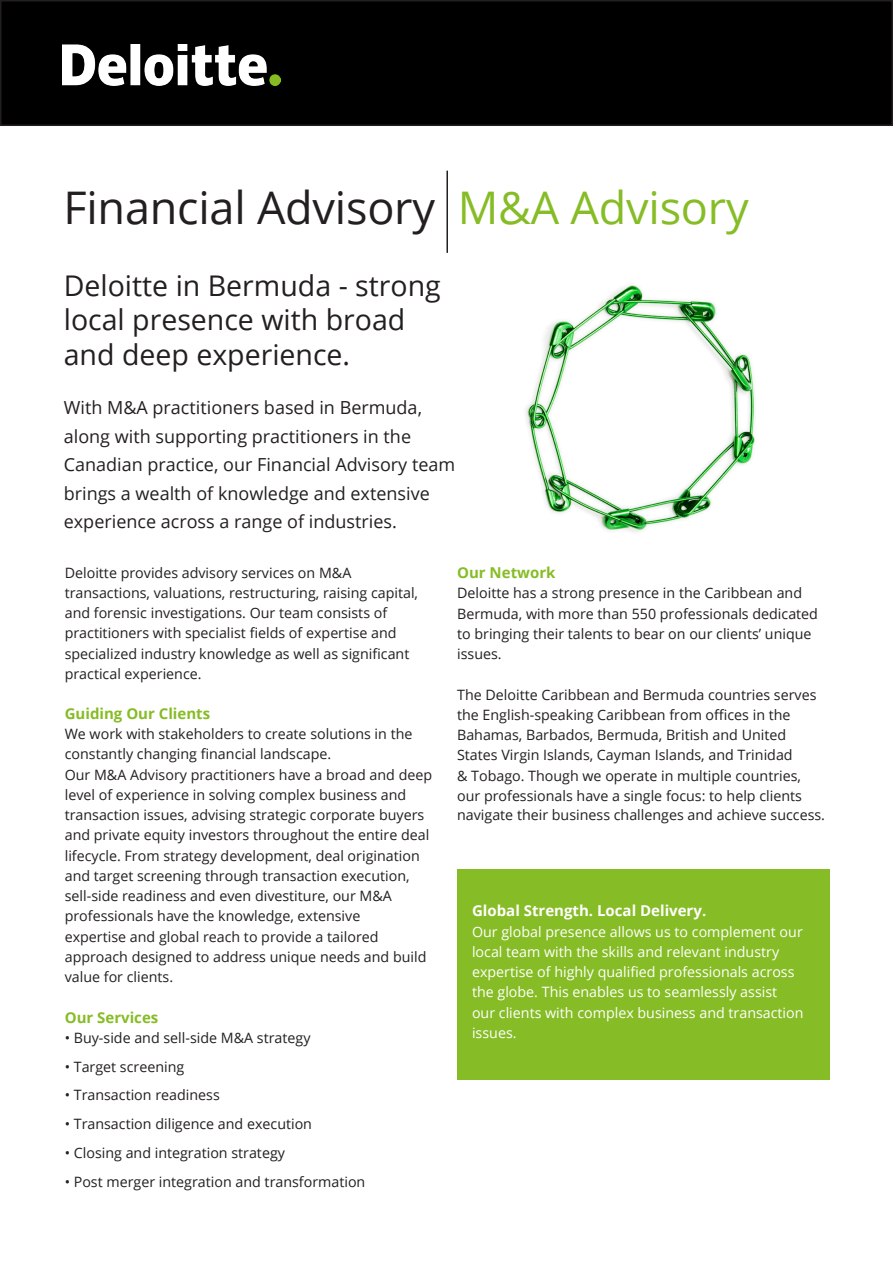
<style>
.page{position:relative;width:893px;height:1263px;background:#fff}
.page>*{position:absolute;margin:0;border:0;box-sizing:border-box;transform-origin:0 0}
.A_Page_Head__30-50pt{font:45px "Open Sans";letter-spacing:-.005em;color:#231f20}
.t1{font:28.5px/34.5px "Open Sans";color:#231f20}
.t2{font:18px/28.5px "Open Sans";color:#231f20}
.Body_Copy{font:700 15px "Open Sans";color:#86bc25}
.t3{font:700 15px "Open Sans";color:#fff}
.Body_Copy-2{font:14.25px/20.2px "Open Sans";color:#231f20}
.t4{font:14.25px/20.2px "Open Sans";color:#fff}
.s1{color:#86bc25}
</style>
<div class="page">
<hr style="left:446px;top:171px;width:2px;height:82px;background:#231f20">
<div style="left:457px;top:869px;width:372px;height:210px;background:#86bc25"></div>
<img style="left:526px;top:285px;width:229px;height:247px">
<div style="left:1px;top:1px;width:891px;height:124px;background:#000"></div>
<div style="left:0;top:0;width:893px;height:126px;border:2px solid #231f20"></div>
<img style="left:63px;top:45px;width:218px;height:40px">
<p class="A_Page_Head__30-50pt" style="left:63px;top:177px;width:687px">Financial Advisory <span class="s1">M&amp;A Advisory</span></p>
<p class="t1" style="left:64px;top:267px;width:379px">Deloitte in Bermuda - strong</p>
<p class="t1" style="left:64px;top:302px;width:343px">local presence with broad and deep experience.</p>
<p class="t2" style="left:64px;top:393px;width:360px">With M&amp;A practitioners based in Bermuda, along with supporting practitioners in the</p>
<p class="t2" style="left:64px;top:450px;width:393px">Canadian practice, our Financial Advisory team brings a wealth of knowledge and extensive experience across a range of industries.</p>
<p class="Body_Copy-2" style="left:65px;top:562px;width:355px">Deloitte provides advisory services on M&amp;A transactions, valuations, restructuring, raising capital, and forensic investigations. Our team consists of practitioners with specialist fields of expertise and specialized industry knowledge as well as significant practical experience.</p>
<p class="Body_Copy" style="left:65px;top:703px;width:147px">Guiding Our Clients</p>
<p class="Body_Copy-2" style="left:65px;top:723px;width:349px">We work with stakeholders to create solutions in the constantly changing financial landscape.</p>
<p class="Body_Copy-2" style="left:65px;top:764px;width:369px">Our M&amp;A Advisory practitioners have a broad and deep level of experience in solving complex business and transaction issues, advising strategic corporate buyers and private equity investors throughout the entire deal lifecycle. From strategy development, deal origination and target screening through transaction execution, sell-side readiness and even divestiture, our M&amp;A</p>
<p class="Body_Copy-2" style="left:65px;top:906px;width:297px">professionals have the knowledge, extensive</p>
<p class="Body_Copy-2" style="left:65px;top:926px;width:315px">expertise and global reach to provide a tailored</p>
<p class="Body_Copy-2" style="left:65px;top:946px;width:363px">approach designed to address unique needs and build value for clients.</p>
<p class="Body_Copy" style="left:65px;top:1006px;width:95px">Our Services</p>
<p class="Body_Copy-2" style="left:65px;top:1027px;width:247px">• Buy-side and sell-side M&amp;A strategy</p>
<p class="Body_Copy-2" style="left:65px;top:1056px;width:121px">• Target screening</p>
<p class="Body_Copy-2" style="left:65px;top:1085px;width:157px">• Transaction readiness</p>
<p class="Body_Copy-2" style="left:65px;top:1113px;width:249px">• Transaction diligence and execution</p>
<p class="Body_Copy-2" style="left:65px;top:1142px;width:222px">• Closing and integration strategy</p>
<p class="Body_Copy-2" style="left:65px;top:1171px;width:302px">• Post merger integration and transformation</p>
<p class="Body_Copy" style="left:457px;top:562px;width:100px">Our Network</p>
<p class="Body_Copy-2" style="left:457px;top:583px;width:362px">Deloitte has a strong presence in the Caribbean and Bermuda, with more than 550 professionals dedicated to bringing their talents to bear on our clients’ unique issues.</p>
<p class="Body_Copy-2" style="left:457px;top:684px;width:361px">The Deloitte Caribbean and Bermuda countries serves the English-speaking Caribbean from offices in the</p>
<p class="Body_Copy-2" style="left:457px;top:725px;width:369px">Bahamas, Barbados, Bermuda, British and United States Virgin Islands, Cayman Islands, and Trinidad<br>&amp; Tobago. Though we operate in multiple countries, our professionals have a single focus: to help clients navigate their business challenges and achieve success.</p>
<p class="t3" style="left:472px;top:900px;width:236px">Global Strength. Local Delivery.</p>
<p class="t4" style="left:472px;top:921px;width:332px">Our global presence allows us to complement our local team with the skills and relevant industry</p>
<p class="t4" style="left:472px;top:961px;width:333px">expertise of highly qualified professionals across the globe. This enables us to seamlessly assist our clients with complex business and transaction issues.</p>
</div>
